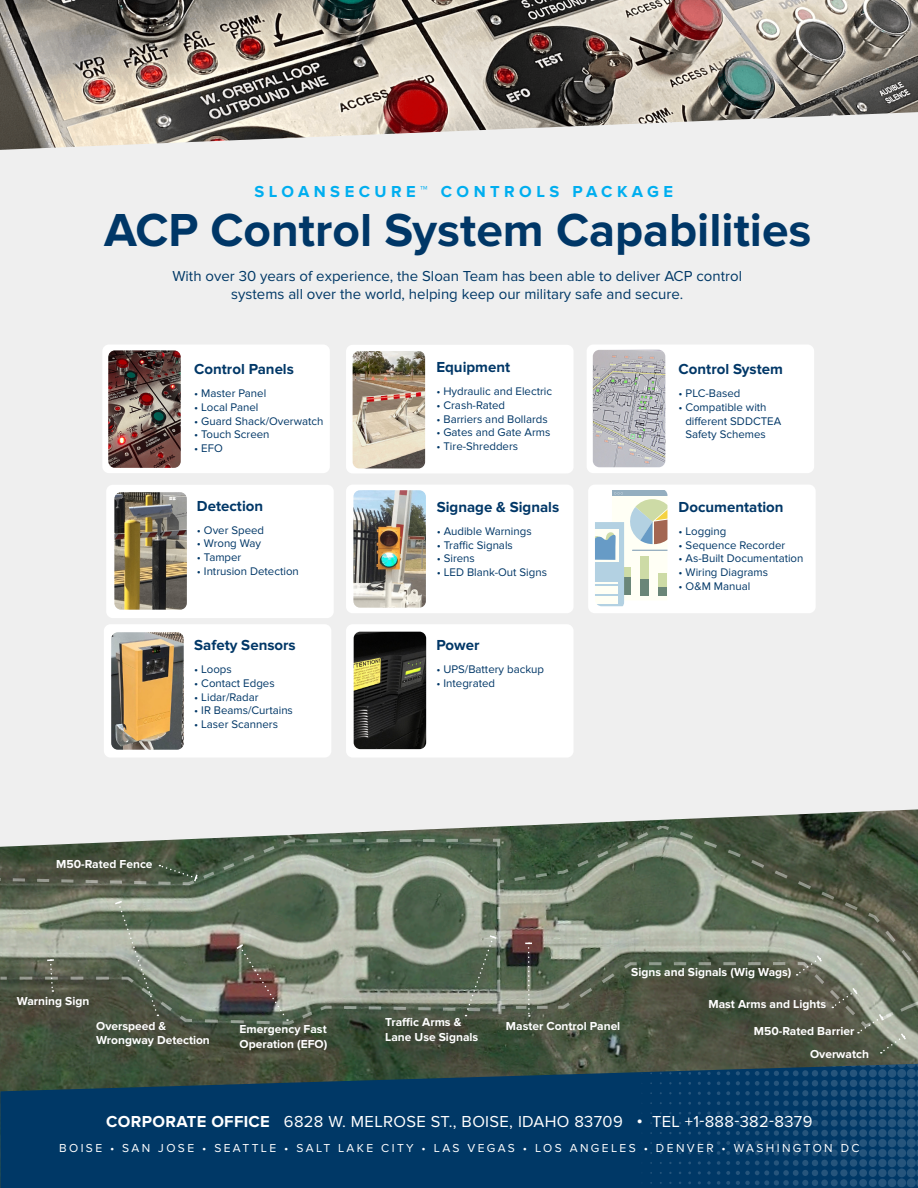
<style>
.page{position:relative;width:918px;height:1188px;background:#fff}
.page>*{position:absolute;margin:0;border:0;box-sizing:border-box;transform-origin:0 0}
.t1{font:700 48px "Proxima Nova";color:#003767}
.t2{font:16.5px "Proxima Nova";letter-spacing:.02em;color:#fff}
.t3{font:700 16.5px "Proxima Nova";letter-spacing:.27em;color:#00aeef}
.t4{font:15px/18px "Proxima Nova";color:#003866;text-align:center}
.t5{font:700 15px "Proxima Nova";color:#003767}
.t6{font:700 12px/14.4px "Proxima Nova";color:#fff}
.t7{font:12px "Proxima Nova";letter-spacing:.2em;color:#fff}
.t8{font:11.4px/13.8px "Proxima Nova";color:#003767}
.s1{font-weight:700}
</style>
<div class="page">
<img style="left:0;top:0;width:918px;height:112px">
<div style="left:0;top:112px;width:918px;height:697px;background:#efefef"></div>
<img style="left:0;top:809px;width:918px;height:255px">
<svg style="left:0;top:1064px;width:736px;height:124px;background:#083b60"></svg>
<svg style="left:726px;top:1181px;width:4px;height:4px"></svg>
<svg style="left:717px;top:1181px;width:3px;height:4px"></svg>
<svg style="left:707px;top:1181px;width:4px;height:4px"></svg>
<svg style="left:726px;top:1171px;width:4px;height:4px"></svg>
<svg style="left:717px;top:1171px;width:3px;height:4px"></svg>
<svg style="left:707px;top:1171px;width:4px;height:4px"></svg>
<svg style="left:726px;top:1161px;width:4px;height:4px"></svg>
<svg style="left:717px;top:1161px;width:3px;height:4px"></svg>
<svg style="left:707px;top:1161px;width:4px;height:4px"></svg>
<svg style="left:698px;top:1161px;width:3px;height:4px"></svg>
<svg style="left:726px;top:1151px;width:4px;height:4px"></svg>
<svg style="left:717px;top:1151px;width:3px;height:4px"></svg>
<svg style="left:707px;top:1151px;width:4px;height:4px"></svg>
<svg style="left:698px;top:1151px;width:3px;height:4px"></svg>
<svg style="left:726px;top:1141px;width:4px;height:4px"></svg>
<svg style="left:717px;top:1141px;width:3px;height:4px"></svg>
<svg style="left:707px;top:1141px;width:4px;height:4px"></svg>
<svg style="left:698px;top:1141px;width:3px;height:4px"></svg>
<svg style="left:726px;top:1131px;width:4px;height:4px"></svg>
<svg style="left:717px;top:1131px;width:3px;height:4px"></svg>
<svg style="left:707px;top:1131px;width:4px;height:4px"></svg>
<svg style="left:726px;top:1121px;width:4px;height:4px"></svg>
<svg style="left:717px;top:1121px;width:3px;height:4px"></svg>
<svg style="left:707px;top:1121px;width:4px;height:4px"></svg>
<svg style="left:726px;top:1111px;width:4px;height:4px"></svg>
<svg style="left:717px;top:1111px;width:3px;height:4px"></svg>
<svg style="left:707px;top:1111px;width:4px;height:4px"></svg>
<svg style="left:726px;top:1101px;width:4px;height:4px"></svg>
<svg style="left:717px;top:1101px;width:3px;height:4px"></svg>
<svg style="left:707px;top:1102px;width:4px;height:3px"></svg>
<svg style="left:726px;top:1091px;width:4px;height:4px"></svg>
<svg style="left:717px;top:1091px;width:3px;height:4px"></svg>
<svg style="left:707px;top:1092px;width:4px;height:3px"></svg>
<svg style="left:726px;top:1081px;width:4px;height:4px"></svg>
<svg style="left:717px;top:1081px;width:3px;height:4px"></svg>
<svg style="left:707px;top:1082px;width:4px;height:3px"></svg>
<svg style="left:726px;top:1071px;width:4px;height:4px"></svg>
<svg style="left:707px;top:1072px;width:4px;height:3px"></svg>
<svg style="left:736px;top:1064px;width:182px;height:124px;background:#10436d"></svg>
<div style="left:102px;top:345px;width:228px;height:128px;background:#fff;border-radius:7px"></div>
<div style="left:587px;top:345px;width:227px;height:128px;background:#fff;border-radius:7px"></div>
<div style="left:346px;top:485px;width:228px;height:128px;background:#fff;border-radius:7px"></div>
<div style="left:588px;top:485px;width:228px;height:128px;background:#fff;border-radius:7px"></div>
<div style="left:104px;top:624px;width:227px;height:134px;background:#fff;border-radius:7px"></div>
<div style="left:106px;top:485px;width:228px;height:133px;background:#fff;border-radius:7px"></div>
<div style="left:346px;top:624px;width:228px;height:134px;background:#fff;border-radius:7px"></div>
<img style="left:108px;top:350px;width:73px;height:118px">
<img style="left:593px;top:350px;width:72px;height:117px">
<div style="left:346px;top:345px;width:228px;height:128px;background:#fff;border-radius:7px"></div>
<img style="left:353px;top:351px;width:72px;height:117px">
<img style="left:353px;top:490px;width:73px;height:118px">
<svg style="left:595px;top:491px;width:72px;height:115px"></svg>
<div style="left:595px;top:587px;width:23px;height:7px;background:#fffff5"></div>
<div style="left:595px;top:596px;width:22px;height:8px;background:#fffff5"></div>
<img style="left:111px;top:632px;width:73px;height:118px">
<img style="left:114px;top:492px;width:73px;height:118px">
<img style="left:354px;top:632px;width:72px;height:117px">
<svg style="left:0;top:837px;width:294px;height:189px;background:#737969"></svg>
<svg style="left:10px;top:841px;width:273px;height:46px;background:#53604d"></svg>
<svg style="left:294px;top:827px;width:502px;height:203px;background:#707d6b"></svg>
<svg style="left:497px;top:826px;width:421px;height:193px;background:#626d5a"></svg>
<svg style="left:796px;top:927px;width:122px;height:127px;background:#737867"></svg>
<p class="t3" style="left:255px;top:182px;width:420px">SLOANSECURE™ CONTROLS PACKAGE</p>
<p class="t1" style="left:104px;top:202px;width:709px">ACP Control System Capabilities</p>
<p class="t4" style="left:172px;top:267px;width:571px">With over 30 years of experience, the Sloan Team has been able to deliver ACP control systems all over the world, helping keep our military safe and secure.</p>
<p class="t5" style="left:194px;top:361px;width:101px">Control Panels</p>
<p class="t8" style="left:194px;top:387px;width:74px">• Master Panel</p>
<p class="t8" style="left:194px;top:400px;width:66px">• Local Panel</p>
<p class="t8" style="left:194px;top:414px;width:131px">• Guard Shack/Overwatch</p>
<p class="t8" style="left:194px;top:428px;width:77px">• Touch Screen</p>
<p class="t8" style="left:194px;top:442px;width:30px">• EFO</p>
<p class="t5" style="left:436px;top:359px;width:75px">Equipment</p>
<p class="t8" style="left:436px;top:385px;width:117px">• Hydraulic and Electric</p>
<p class="t8" style="left:436px;top:398px;width:70px">• Crash-Rated</p>
<p class="t8" style="left:436px;top:412px;width:113px">• Barriers and Bollards</p>
<p class="t8" style="left:436px;top:426px;width:116px">• Gates and Gate Arms</p>
<p class="t8" style="left:436px;top:440px;width:83px">• Tire-Shredders</p>
<p class="t5" style="left:679px;top:361px;width:106px">Control System</p>
<p class="t8" style="left:679px;top:387px;width:63px">• PLC-Based</p>
<p class="t8" style="left:685px;top:400px;width:97px;text-indent:-7px">• Compatible with different SDDCTEA<br>Safety Schemes</p>
<p class="t5" style="left:197px;top:497px;width:68px">Detection</p>
<p class="t8" style="left:197px;top:523px;width:69px">• Over Speed</p>
<p class="t8" style="left:197px;top:537px;width:66px">• Wrong Way</p>
<p class="t8" style="left:197px;top:551px;width:46px">• Tamper</p>
<p class="t8" style="left:197px;top:564px;width:103px">• Intrusion Detection</p>
<p class="t5" style="left:437px;top:499px;width:124px">Signage &amp; Signals</p>
<p class="t8" style="left:437px;top:524px;width:97px">• Audible Warnings</p>
<p class="t8" style="left:437px;top:538px;width:78px">• Traffic Signals</p>
<p class="t8" style="left:437px;top:552px;width:40px">• Sirens</p>
<p class="t8" style="left:437px;top:566px;width:112px">• LED Blank-Out Signs</p>
<p class="t5" style="left:679px;top:499px;width:107px">Documentation</p>
<p class="t8" style="left:679px;top:524px;width:49px">• Logging</p>
<p class="t8" style="left:679px;top:538px;width:108px">• Sequence Recorder</p>
<p class="t8" style="left:679px;top:552px;width:126px">• As-Built Documentation</p>
<p class="t8" style="left:679px;top:566px;width:91px">• Wiring Diagrams</p>
<p class="t8" style="left:679px;top:579px;width:73px">• O&amp;M Manual</p>
<p class="t5" style="left:194px;top:637px;width:103px">Safety Sensors</p>
<p class="t8" style="left:194px;top:663px;width:39px">• Loops</p>
<p class="t8" style="left:194px;top:676px;width:82px">• Contact Edges</p>
<p class="t8" style="left:194px;top:690px;width:66px">• Lidar/Radar</p>
<p class="t8" style="left:194px;top:704px;width:100px">• IR Beams/Curtains</p>
<p class="t8" style="left:194px;top:718px;width:85px">• Laser Scanners</p>
<p class="t5" style="left:436px;top:637px;width:45px">Power</p>
<p class="t8" style="left:436px;top:663px;width:109px">• UPS/Battery backup</p>
<p class="t8" style="left:436px;top:676px;width:60px">• Integrated</p>
<p class="t6" style="left:56px;top:857px;width:98px">M50-Rated Fence</p>
<p class="t6" style="left:631px;top:965px;width:162px">Signs and Signals (Wig Wags)</p>
<p class="t6" style="left:17px;top:994px;width:74px">Warning Sign</p>
<p class="t6" style="left:708px;top:997px;width:119px">Mast Arms and Lights</p>
<p class="t6" style="left:96px;top:1019px;width:115px">Overspeed &amp;<br>Wrongway Detection</p>
<p class="t6" style="left:240px;top:1023px;width:89px">Emergency Fast<br>Operation (EFO)</p>
<p class="t6" style="left:385px;top:1015px;width:78px">Traffic Arms &amp;</p>
<p class="t6" style="left:385px;top:1030px;width:95px">Lane Use Signals</p>
<p class="t6" style="left:506px;top:1019px;width:116px">Master Control Panel</p>
<p class="t6" style="left:754px;top:1025px;width:102px">M50-Rated Barrier</p>
<p class="t6" style="left:810px;top:1047px;width:61px">Overwatch</p>
<p class="t2" style="left:106px;top:1112px;width:708px"><span class="s1">CORPORATE OFFICE</span> 6828 W. MELROSE ST., BOISE, IDAHO 83709 <span class="s1">•</span> TEL +1-888-382-8379</p>
<p class="t7" style="left:59px;top:1142px;width:802px">BOISE • SAN JOSE • SEATTLE • SALT LAKE CITY • LAS VEGAS • LOS ANGELES • DENVER • WASHINGTON DC</p>
</div>
